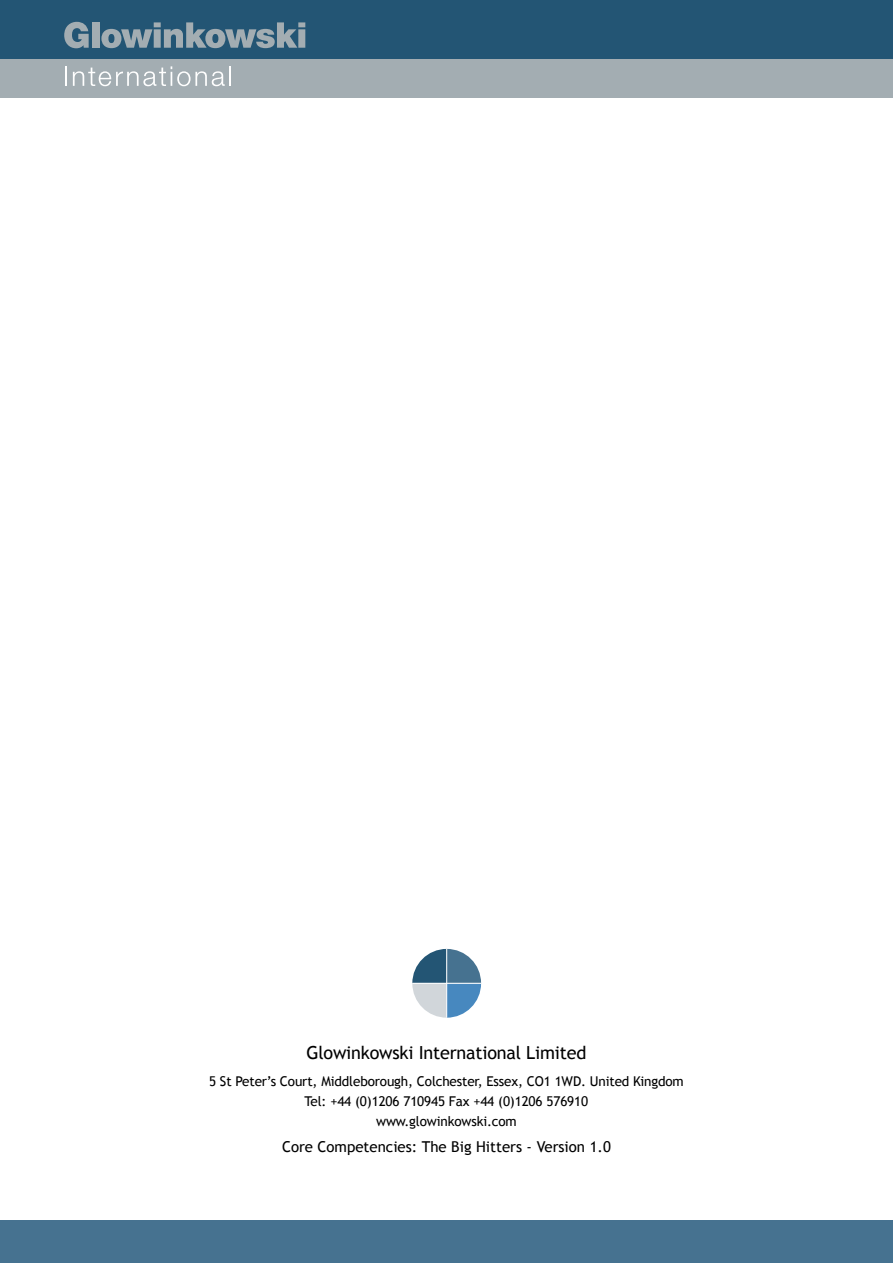
<style>
.page{position:relative;width:893px;height:1263px;background:#fff}
.page>*{position:absolute;margin:0;border:0;box-sizing:border-box;transform-origin:0 0}
.t1{font:18px "Trebuchet MS";letter-spacing:-.01em;color:#000}
.t2{font:15px "Trebuchet MS";color:#000}
.t3{font:13.5px/20.1px "Trebuchet MS";letter-spacing:-.01em;color:#000;text-align:center}
</style>
<div class="page">
<div style="left:0;top:0;width:893px;height:66px;background:#235574"></div>
<div style="left:0;top:59px;width:893px;height:39px;background:#a3adb2"></div>
<svg style="left:64px;top:22px;width:25px;height:26px"></svg>
<div style="left:92px;top:22px;width:7px;height:26px;background:#a3adb2"></div>
<svg style="left:101px;top:22px;width:204px;height:26px"></svg>
<hr style="left:65px;top:66px;width:2px;height:20px;background:#fff">
<svg style="left:73px;top:66px;width:152px;height:20px"></svg>
<hr style="left:229px;top:66px;width:2px;height:20px;background:#fff">
<div style="left:0;top:1220px;width:893px;height:43px;background:#467290"></div>
<svg style="left:412px;top:949px;width:69px;height:69px"></svg>
<hr style="left:412px;top:983px;width:69px;height:1px;background:#fff">
<hr style="left:446px;top:949px;width:1px;height:69px;background:#fff">
<h1 class="t1" style="left:306px;top:1042px;width:281px">Glowinkowski International Limited</h1>
<p class="t3" style="left:209px;top:1071px;width:476px">5 St Peter’s Court, Middleborough, Colchester, Essex, CO1 1WD. United Kingdom<br>Tel: +44 (0)1206 710945 Fax +44 (0)1206 576910<br>www.glowinkowski.com</p>
<p class="t2" style="left:282px;top:1138px;width:330px">Core Competencies: The Big Hitters - Version 1.0</p>
</div>
